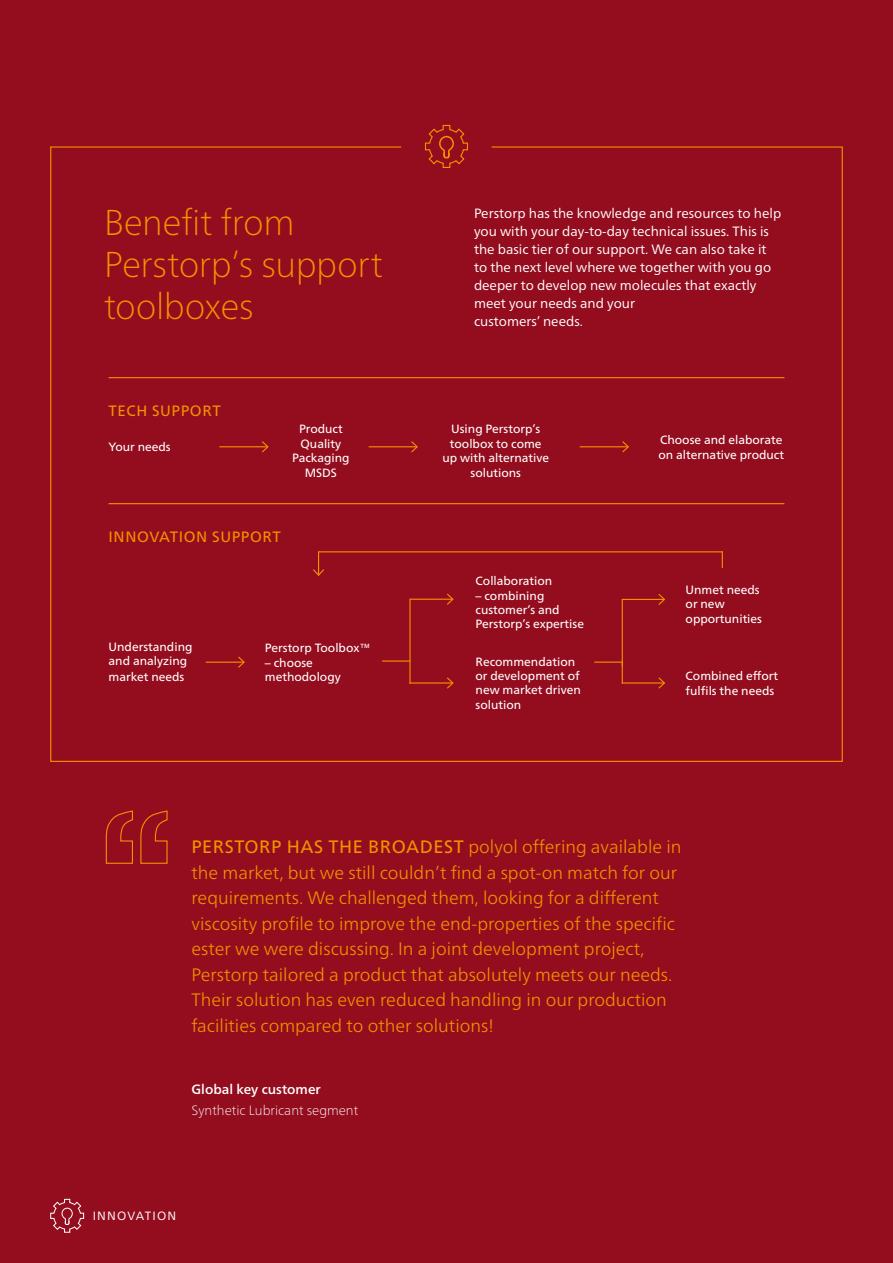
<style>
.page{position:relative;width:893px;height:1263px;background:#940d1e}
.page>*{position:absolute;margin:0;border:0;box-sizing:border-box;transform-origin:0 0}
.t1{font:100 36px/42px "Frutiger Neue LT Pro";letter-spacing:-.01em;color:#f39200}
.t2{font:300 18px/25.5px "Frutiger Neue LT Pro";color:#f39200}
.t3{font:15px "Frutiger Neue LT Pro";letter-spacing:.04em;color:#f39200}
.t4{font:13.5px/18px "Frutiger Neue LT Pro";color:#fff}
.t5{font:100 13.5px "Frutiger Neue LT Pro";color:#fff}
.t6{font:500 13.5px "Frutiger Neue LT Pro";color:#fff}
.t7{font:12px/14.4px "Frutiger Neue LT Pro";color:#fff}
.t8{font:12px "Frutiger Neue LT Pro";letter-spacing:.1em;color:#fff}
.s1{font-weight:400}
</style>
<div class="page">
<svg style="left:50px;top:146px;width:793px;height:616px"></svg>
<svg style="left:105px;top:810px;width:63px;height:54px"></svg>
<svg style="left:424px;top:125px;width:45px;height:44px"></svg>
<svg style="left:50px;top:1198px;width:34px;height:35px"></svg>
<h1 class="t1" style="left:104px;top:201px;width:280px">Benefit from<br>Perstorp’s support toolboxes</h1>
<p class="t4" style="left:474px;top:204px;width:309px">Perstorp has the knowledge and resources to help you with your day-to-day technical issues. This is the basic tier of our support. We can also take it to the next level where we together with you go deeper to develop new molecules that exactly meet your needs and your<br>customers’ needs.</p>
<p class="t3" style="left:109px;top:401px;width:114px">TECH SUPPORT</p>
<p class="t7" style="left:109px;top:440px;width:64px">Your needs</p>
<p class="t7" style="left:292px;top:422px;width:59px;text-align:center">Product<br>Quality<br>Packaging<br>MSDS</p>
<p class="t7" style="left:442px;top:422px;width:108px;text-align:center">Using Perstorp’s toolbox to come up with alternative solutions</p>
<p class="t7" style="left:658px;top:433px;width:127px">Choose and elaborate on alternative product</p>
<p class="t3" style="left:109px;top:528px;width:174px">INNOVATION SUPPORT</p>
<p class="t7" style="left:476px;top:573px;width:78px">Collaboration</p>
<p class="t7" style="left:476px;top:588px;width:110px">– combining customer’s and<br>Perstorp’s expertise</p>
<p class="t7" style="left:686px;top:582px;width:78px">Unmet needs or new opportunities</p>
<p class="t7" style="left:109px;top:639px;width:85px">Understanding and analyzing</p>
<p class="t7" style="left:109px;top:670px;width:77px">market needs</p>
<p class="t7" style="left:265px;top:640px;width:107px">Perstorp Toolbox™</p>
<p class="t7" style="left:265px;top:655px;width:77px">– choose methodology</p>
<p class="t7" style="left:476px;top:654px;width:107px">Recommendation or development of new market driven solution</p>
<p class="t7" style="left:686px;top:669px;width:94px">Combined effort fulfils the needs</p>
<p class="t2" style="left:191px;top:834px;width:491px"><span class="s1">PERSTORP HAS THE BROADEST</span> polyol offering available in the market, but we still couldn’t find a spot-on match for our requirements. We challenged them, looking for a different viscosity profile to improve the end-properties of the specific ester we were discussing. In a joint development project, Perstorp tailored a product that absolutely meets our needs.<br>Their solution has even reduced handling in our production facilities compared to other solutions!</p>
<p class="t6" style="left:191px;top:1081px;width:131px">Global key customer</p>
<p class="t5" style="left:191px;top:1102px;width:168px">Synthetic Lubricant segment</p>
<p class="t8" style="left:93px;top:1208px;width:85px">INNOVATION</p>
</div>
